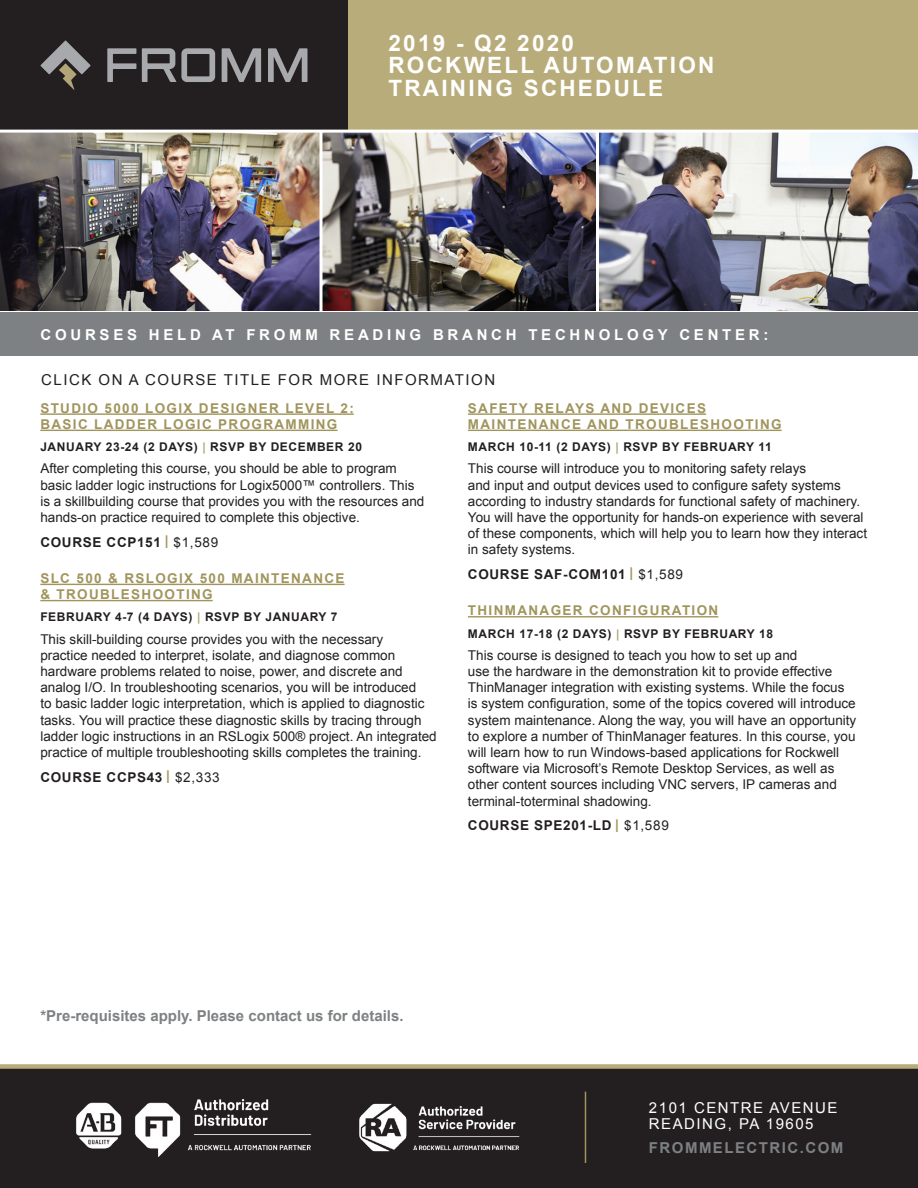
<style>
.page{position:relative;width:918px;height:1188px;background:#fff}
.page>*{position:absolute;margin:0;border:0;box-sizing:border-box;transform-origin:0 0}
.t1{font:700 22.5px/22.5px "Arial";letter-spacing:.1em;color:#fff}
.t2{font:700 15px "Arial";letter-spacing:.25em;color:#fff}
.t3{font:700 15px "Arial";color:#7e8183}
.t4{font:15px "Arial";letter-spacing:.1em;color:#231f20}
.t5{font:15px/15.6px "Arial";letter-spacing:.1em;color:#fff}
.t6{font:700 15px "Arial";letter-spacing:.1em;color:#7e8183}
.t7{font:13.5px/16.2px "Arial";color:#231f20}
.t8{font:700 13.5px/16.2px "Arial";letter-spacing:.1em;color:#a1955d}
.t9{font:700 13.5px "Arial";letter-spacing:.05em;color:#231f20}
.t10{font:700 12px "Arial";letter-spacing:.05em;color:#231f20}
.s1{color:#b3a77a}
.s2{color:#a1955d}
.s3{font-weight:400}
</style>
<div class="page">
<div style="left:0;top:1066px;width:918px;height:122px;background:#231f20"></div>
<hr style="left:585px;top:1092px;width:1px;height:71px;background:#a1955d">
<div style="left:0;top:1064px;width:918px;height:5px;background:#b9ac7b"></div>
<img style="left:0;top:133px;width:918px;height:177px">
<hr style="left:320px;top:131px;width:2px;height:182px;background:#fff">
<hr style="left:596px;top:131px;width:3px;height:182px;background:#fff">
<div style="left:0;top:313px;width:918px;height:43px;background:#7e8183"></div>
<div style="left:0;top:0;width:348px;height:131px;background:#231f20"></div>
<div style="left:348px;top:0;width:570px;height:131px;background:#b9ac7b"></div>
<svg style="left:107px;top:48px;width:29px;height:34px"></svg>
<svg style="left:142px;top:48px;width:73px;height:34px"></svg>
<svg style="left:222px;top:48px;width:39px;height:34px"></svg>
<svg style="left:268px;top:48px;width:40px;height:34px"></svg>
<svg style="left:40px;top:40px;width:51px;height:50px"></svg>
<hr style="left:0;top:130px;width:918px;height:3px;background:#fff">
<hr style="left:40px;top:413px;width:314px;height:2px;background:#a1955d">
<hr style="left:40px;top:430px;width:297px;height:1px;background:#a1955d">
<hr style="left:40px;top:584px;width:305px;height:1px;background:#a1955d">
<hr style="left:40px;top:600px;width:173px;height:1px;background:#a1955d">
<hr style="left:468px;top:413px;width:238px;height:2px;background:#a1955d">
<hr style="left:468px;top:430px;width:314px;height:1px;background:#a1955d">
<hr style="left:468px;top:616px;width:250px;height:1px;background:#a1955d">
<img style="left:359px;top:1103px;width:161px;height:49px">
<img style="left:76px;top:1099px;width:236px;height:58px">
<h1 class="t1" style="left:388px;top:32px;width:327px">2019 - Q2 2020<br>ROCKWELL AUTOMATION<br>TRAINING SCHEDULE</h1>
<p class="t2" style="left:40px;top:324px;width:730px">COURSES HELD AT FROMM READING BRANCH TECHNOLOGY CENTER:</p>
<p class="t4" style="left:41px;top:370px;width:456px">CLICK ON A COURSE TITLE FOR MORE INFORMATION</p>
<p class="t8" style="left:40px;top:400px;width:315px">STUDIO 5000 LOGIX DESIGNER LEVEL 2:<br>BASIC LADDER LOGIC PROGRAMMING</p>
<p class="t10" style="left:40px;top:439px;width:323px">JANUARY 23-24 (2 DAYS) <span class="s1">|</span> RSVP BY DECEMBER 20</p>
<p class="t7" style="left:40px;top:461px;width:386px">After completing this course, you should be able to program basic ladder logic instructions for Logix5000™ controllers. This is a skillbuilding course that provides you with the resources and hands-on practice required to complete this objective.</p>
<p class="t9" style="left:40px;top:533px;width:179px">COURSE CCP151 <span class="s2">|</span> <span class="s3">$1,589</span></p>
<p class="t8" style="left:40px;top:571px;width:306px">SLC 500 &amp; RSLOGIX 500 MAINTENANCE &amp; TROUBLESHOOTING</p>
<p class="t10" style="left:40px;top:609px;width:299px">FEBRUARY 4-7 (4 DAYS) <span class="s1">|</span> RSVP BY JANUARY 7</p>
<p class="t7" style="left:40px;top:631px;width:398px">This skill-building course provides you with the necessary<br>practice needed to interpret, isolate, and diagnose common hardware problems related to noise, power, and discrete and analog I/O. In troubleshooting scenarios, you will be introduced<br>to basic ladder logic interpretation, which is applied to diagnostic tasks. You will practice these diagnostic skills by tracing through ladder logic instructions in an RSLogix 500® project. An integrated practice of multiple troubleshooting skills completes the training.</p>
<p class="t9" style="left:40px;top:768px;width:181px">COURSE CCPS43 <span class="s2">|</span> <span class="s3">$2,333</span></p>
<p class="t8" style="left:468px;top:400px;width:315px">SAFETY RELAYS AND DEVICES<br>MAINTENANCE AND TROUBLESHOOTING</p>
<p class="t10" style="left:468px;top:439px;width:305px">MARCH 10-11 (2 DAYS) <span class="s1">|</span> RSVP BY FEBRUARY 11</p>
<p class="t7" style="left:468px;top:461px;width:401px">This course will introduce you to monitoring safety relays<br>and input and output devices used to configure safety systems according to industry standards for functional safety of machinery.<br>You will have the opportunity for hands-on experience with several of these components, which will help you to learn how they interact in safety systems.</p>
<p class="t9" style="left:468px;top:565px;width:217px">COURSE SAF-COM101 <span class="s2">|</span> <span class="s3">$1,589</span></p>
<p class="t8" style="left:468px;top:603px;width:252px">THINMANAGER CONFIGURATION</p>
<p class="t10" style="left:468px;top:625px;width:307px">MARCH 17-18 (2 DAYS) <span class="s1">|</span> RSVP BY FEBRUARY 18</p>
<p class="t7" style="left:468px;top:647px;width:390px">This course is designed to teach you how to set up and<br>use the hardware in the demonstration kit to provide effective ThinManager integration with existing systems. While the focus is system configuration, some of the topics covered will introduce system maintenance. Along the way, you will have an opportunity to explore a number of ThinManager features. In this course, you will learn how to run Windows-based applications for Rockwell software via Microsoft’s Remote Desktop Services, as well as other content sources including VNC servers, IP cameras and terminal-toterminal shadowing.</p>
<p class="t9" style="left:468px;top:816px;width:202px">COURSE SPE201-LD <span class="s2">|</span> <span class="s3">$1,589</span></p>
<p class="t3" style="left:40px;top:1005px;width:365px">*Pre-requisites apply. Please contact us for details.</p>
<p class="t5" style="left:649px;top:1100px;width:190px">2101 CENTRE AVENUE<br>READING, PA 19605</p>
<p class="t6" style="left:649px;top:1137px;width:196px">FROMMELECTRIC.COM</p>
</div>
